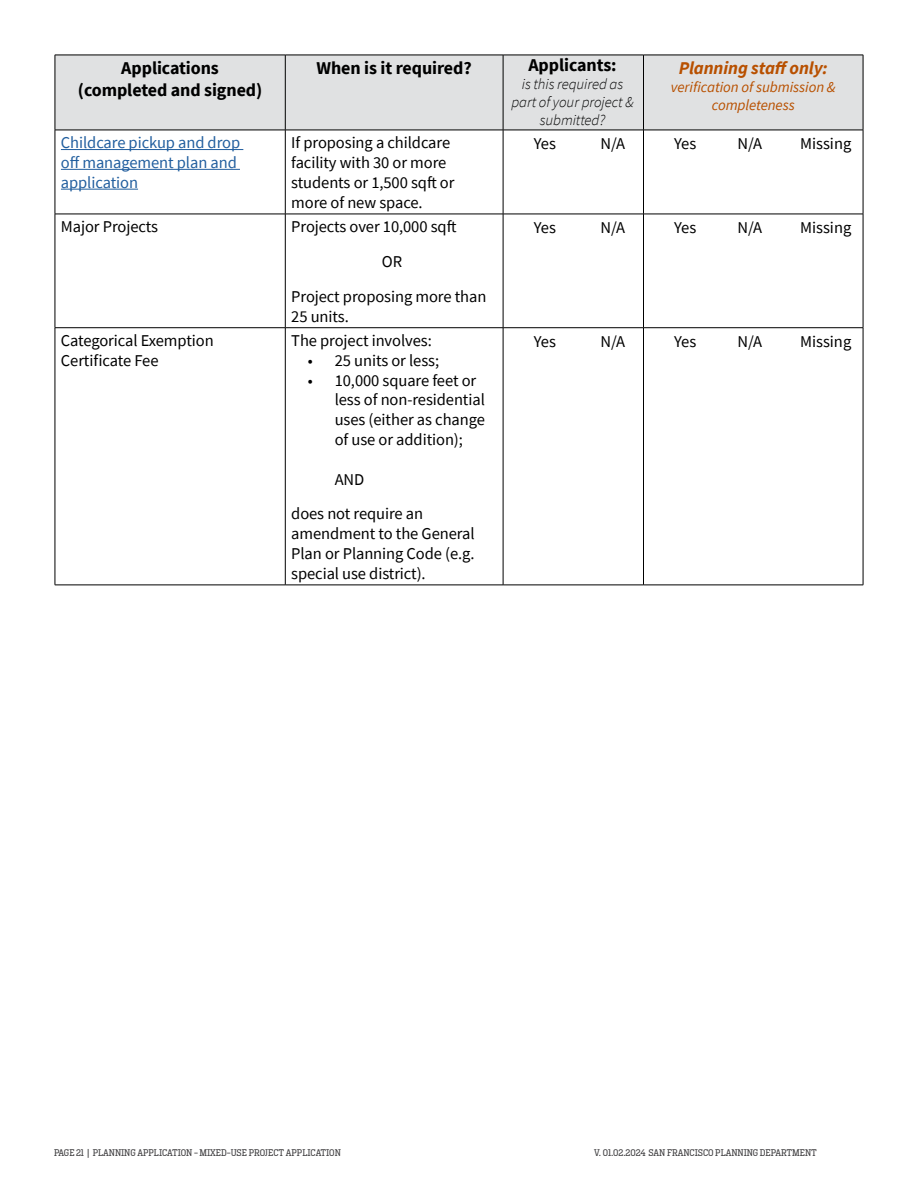
<style>
.page{position:relative;width:918px;height:1188px;background:#fff}
.page>*{position:absolute;margin:0;border:0;box-sizing:border-box;transform-origin:0 0}
.t1{font:700 18px/21.6px "Source Sans Pro";letter-spacing:-.005em;color:#000;text-align:center}
.t2{font:italic 700 18px "Source Sans Pro";letter-spacing:-.005em;color:#b85000}
.t3{font:16.5px/19.8px "Source Sans Pro";letter-spacing:-.005em;color:#000}
.t4{font:16.5px/19.8px "Source Sans Pro";letter-spacing:-.005em;color:#215e9e}
.t5{font:italic 300 15px/18px "Source Sans Pro";letter-spacing:-.005em;color:#000;text-align:center}
.t6{font:italic 15px/18px "Source Sans Pro";letter-spacing:-.005em;color:#b85000;text-align:center}
.t7{font:9px "Heron Serif";letter-spacing:-.005em;color:#414042}
</style>
<div class="page">
<div style="left:56px;top:56px;width:807px;height:74px;background:#e0e1e2"></div>
<hr style="left:55px;top:55px;width:230px;height:1px;background:#000">
<hr style="left:55px;top:55px;width:1px;height:75px;background:#000">
<hr style="left:285px;top:55px;width:218px;height:1px;background:#000">
<hr style="left:285px;top:55px;width:1px;height:75px;background:#000">
<hr style="left:503px;top:55px;width:140px;height:1px;background:#000">
<hr style="left:503px;top:55px;width:1px;height:75px;background:#000">
<hr style="left:644px;top:55px;width:219px;height:1px;background:#000">
<hr style="left:643px;top:55px;width:1px;height:75px;background:#000">
<hr style="left:863px;top:55px;width:1px;height:75px;background:#000">
<hr style="left:55px;top:130px;width:230px;height:1px;background:#000">
<hr style="left:55px;top:130px;width:1px;height:84px;background:#000">
<hr style="left:285px;top:130px;width:218px;height:1px;background:#000">
<hr style="left:285px;top:130px;width:1px;height:84px;background:#000">
<hr style="left:503px;top:130px;width:140px;height:1px;background:#000">
<hr style="left:503px;top:130px;width:1px;height:84px;background:#000">
<hr style="left:644px;top:130px;width:219px;height:1px;background:#000">
<hr style="left:643px;top:130px;width:1px;height:84px;background:#000">
<hr style="left:863px;top:130px;width:1px;height:84px;background:#000">
<hr style="left:55px;top:214px;width:230px;height:1px;background:#000">
<hr style="left:55px;top:214px;width:1px;height:114px;background:#000">
<hr style="left:285px;top:214px;width:218px;height:1px;background:#000">
<hr style="left:285px;top:214px;width:1px;height:114px;background:#000">
<hr style="left:503px;top:214px;width:140px;height:1px;background:#000">
<hr style="left:503px;top:214px;width:1px;height:114px;background:#000">
<hr style="left:644px;top:214px;width:219px;height:1px;background:#000">
<hr style="left:643px;top:214px;width:1px;height:114px;background:#000">
<hr style="left:863px;top:214px;width:1px;height:114px;background:#000">
<hr style="left:55px;top:327px;width:230px;height:1px;background:#000">
<hr style="left:55px;top:328px;width:1px;height:257px;background:#000">
<hr style="left:285px;top:327px;width:218px;height:1px;background:#000">
<hr style="left:285px;top:328px;width:1px;height:257px;background:#000">
<hr style="left:503px;top:327px;width:140px;height:1px;background:#000">
<hr style="left:503px;top:328px;width:1px;height:257px;background:#000">
<hr style="left:644px;top:327px;width:219px;height:1px;background:#000">
<hr style="left:643px;top:328px;width:1px;height:257px;background:#000">
<hr style="left:863px;top:328px;width:1px;height:257px;background:#000">
<hr style="left:55px;top:585px;width:230px;height:1px;background:#000">
<hr style="left:285px;top:585px;width:218px;height:1px;background:#000">
<hr style="left:503px;top:585px;width:140px;height:1px;background:#000">
<hr style="left:644px;top:585px;width:219px;height:1px;background:#000">
<hr style="left:61px;top:149px;width:182px;height:1px;background:#215e9e">
<hr style="left:61px;top:169px;width:179px;height:1px;background:#215e9e">
<hr style="left:61px;top:189px;width:77px;height:1px;background:#215e9e">
<p class="t1" style="left:78px;top:57px;width:186px">Applications (completed and signed)</p>
<p class="t1" style="left:317px;top:57px;width:157px">When is it required?</p>
<p class="t1" style="left:528px;top:54px;width:90px">Applicants:</p>
<p class="t5" style="left:511px;top:75px;width:124px">is this required as part of your project &amp; submitted?</p>
<p class="t2" style="left:679px;top:56px;width:151px">Planning staff only:</p>
<p class="t6" style="left:671px;top:78px;width:166px">verification of submission &amp; completeness</p>
<p class="t4" style="left:61px;top:133px;width:181px">Childcare pickup and drop off management plan and application</p>
<p class="t3" style="left:291px;top:133px;width:165px">If proposing a childcare facility with 30 or more students or 1,500 sqft or more of new space.</p>
<p class="t3" style="left:534px;top:134px;width:24px">Yes</p>
<p class="t3" style="left:600px;top:134px;width:26px">N/A</p>
<p class="t3" style="left:674px;top:134px;width:24px">Yes</p>
<p class="t3" style="left:738px;top:134px;width:26px">N/A</p>
<p class="t3" style="left:800px;top:134px;width:53px">Missing</p>
<p class="t3" style="left:61px;top:217px;width:99px">Major Projects</p>
<p class="t3" style="left:291px;top:217px;width:167px">Projects over 10,000 sqft</p>
<p class="t3" style="left:382px;top:252px;width:22px">OR</p>
<p class="t3" style="left:291px;top:286px;width:197px">Project proposing more than</p>
<p class="t3" style="left:291px;top:306px;width:59px">25 units.</p>
<p class="t3" style="left:534px;top:218px;width:24px">Yes</p>
<p class="t3" style="left:600px;top:218px;width:26px">N/A</p>
<p class="t3" style="left:674px;top:218px;width:24px">Yes</p>
<p class="t3" style="left:737px;top:218px;width:26px">N/A</p>
<p class="t3" style="left:800px;top:218px;width:53px">Missing</p>
<p class="t3" style="left:61px;top:331px;width:154px">Categorical Exemption<br>Certificate Fee</p>
<p class="t3" style="left:291px;top:331px;width:142px">The project involves:</p>
<p class="t3" style="left:308px;top:350px;width:133px">• 25 units or less;</p>
<p class="t3" style="left:335px;top:370px;width:152px;text-indent:-27px">• 10,000 square feet or less of non-residential uses (either as change of use or addition);</p>
<p class="t3" style="left:291px;top:462px;width:133px;line-height:34.8px;text-indent:43px">AND<br>does not require an</p>
<p class="t3" style="left:291px;top:524px;width:185px;text-align:justify">amendment to the General Plan or Planning Code (e.g. special use district).</p>
<p class="t3" style="left:534px;top:331px;width:24px">Yes</p>
<p class="t3" style="left:600px;top:331px;width:26px">N/A</p>
<p class="t3" style="left:674px;top:331px;width:24px">Yes</p>
<p class="t3" style="left:737px;top:331px;width:26px">N/A</p>
<p class="t3" style="left:800px;top:331px;width:53px">Missing</p>
<p class="t7" style="left:54px;top:1147px;width:288px">PAGE 21 | PLANNING APPLICATION - MIXED-USE PROJECT APPLICATION</p>
<p class="t7" style="left:594px;top:1147px;width:224px">V. 01.02.2024 SAN FRANCISCO PLANNING DEPARTMENT</p>
</div>
